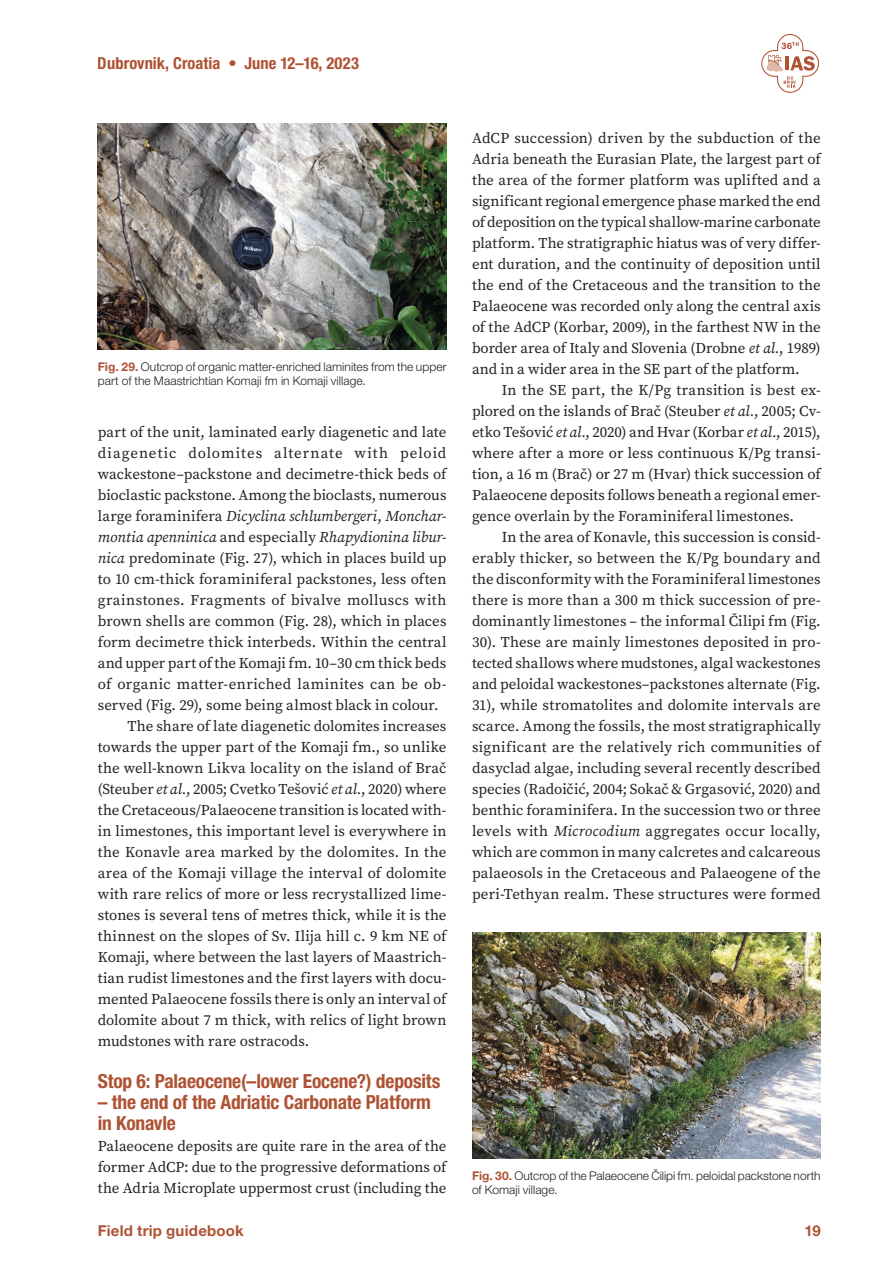
<style>
.page{position:relative;width:893px;height:1263px;background:#fff}
.page>*{position:absolute;margin:0;border:0;box-sizing:border-box;transform-origin:0 0}
.t1{font:700 condensed 19.5px/21px "Helvetica Neue LT Pro";letter-spacing:-.01em;color:#ae5233}
.t2{font:700 condensed 16.5px "Helvetica Neue LT Pro";color:#ae5233}
.t3{font:15px/21px "Source Serif Variable";letter-spacing:.005em;color:#20231e;text-align:justify}
.t4{font:italic 15px "Source Serif Variable";letter-spacing:-.005em;color:#20231e}
.t5{font:15px "Source Serif Variable";letter-spacing:.025em;color:#20231e}
.t6{font:15px "Source Serif Variable";letter-spacing:.06em;color:#20231e}
.t7{font:700 15px "Helvetica Neue LT Pro";letter-spacing:.015em;color:#ae5233}
.t8{font:300 12px/13.5px "Helvetica Neue LT Pro";letter-spacing:.005em;color:#20231e}
.s1{font-weight:700;color:#ae5233}
.s2{font-style:normal}
.s3{font-style:italic}
</style>
<div class="page">
<svg style="left:761px;top:34px;width:58px;height:59px"></svg>
<img style="left:98px;top:123px;width:348px;height:227px">
<img style="left:472px;top:932px;width:349px;height:227px">
<p class="t2" style="left:98px;top:53px;width:263px">Dubrovnik, Croatia • June 12–16, 2023</p>
<p class="t8" style="left:98px;top:360px;width:350px"><span class="s1">Fig. 29.</span> Outcrop of organic matter-enriched laminites from the upper part of the Maastrichtian Komaji fm in Komaji village.</p>
<p class="t3" style="left:98px;top:422px;width:350px">part of the unit, laminated early diagenetic and late</p>
<p class="t6" style="left:98px;top:443px;width:350px">diagenetic dolomites alternate with peloid</p>
<p class="t3" style="left:98px;top:464px;width:350px">wackestone–packstone and decimetre-thick beds of</p>
<p class="t3" style="left:98px;top:485px;width:350px">bioclastic packstone. Among the bioclasts, numerous</p>
<p class="t4" style="left:98px;top:506px;width:350px"><span class="s2">large foraminifera</span> Dicyclina schlumbergeri<span class="s2">,</span> Monchar-</p>
<p class="t4" style="left:98px;top:527px;width:350px">montia apenninica <span class="s2">and especially</span> Rhapydionina libur-</p>
<p class="t3" style="left:98px;top:548px;width:350px"><span class="s3">nica</span> predominate (Fig. 27), which in places build up</p>
<p class="t3" style="left:98px;top:569px;width:350px">to 10 cm-thick foraminiferal packstones, less often</p>
<p class="t5" style="left:98px;top:590px;width:350px">grainstones. Fragments of bivalve molluscs with</p>
<p class="t3" style="left:98px;top:611px;width:350px">brown shells are common (Fig. 28), which in places</p>
<p class="t3" style="left:98px;top:632px;width:350px">form decimetre thick interbeds. Within the central</p>
<p class="t3" style="left:98px;top:653px;width:350px">and upper part of the Komaji fm. 10–30 cm thick beds</p>
<p class="t5" style="left:98px;top:674px;width:350px">of organic matter-enriched laminites can be ob-</p>
<p class="t3" style="left:98px;top:695px;width:342px">served (Fig. 29), some being almost black in colour.</p>
<p class="t3" style="left:128px;top:716px;width:320px">The share of late diagenetic dolomites increases</p>
<p class="t3" style="left:98px;top:737px;width:350px">towards the upper part of the Komaji fm., so unlike</p>
<p class="t3" style="left:98px;top:758px;width:350px">the well-known Likva locality on the island of Brač</p>
<p class="t3" style="left:98px;top:779px;width:350px">(Steuber <span class="s3">et al.</span>, 2005; Cvetko Tešović <span class="s3">et al.</span>, 2020) where</p>
<p class="t3" style="left:98px;top:800px;width:350px">the Cretaceous/Palaeocene transition is located with-</p>
<p class="t3" style="left:98px;top:821px;width:350px">in limestones, this important level is everywhere in</p>
<p class="t3" style="left:98px;top:842px;width:350px">the Konavle area marked by the dolomites. In the</p>
<p class="t3" style="left:98px;top:863px;width:350px">area of the Komaji village the interval of dolomite</p>
<p class="t3" style="left:98px;top:884px;width:350px">with rare relics of more or less recrystallized lime-</p>
<p class="t3" style="left:98px;top:905px;width:350px">stones is several tens of metres thick, while it is the</p>
<p class="t3" style="left:98px;top:926px;width:350px">thinnest on the slopes of Sv. Ilija hill c. 9 km NE of</p>
<p class="t3" style="left:98px;top:947px;width:350px">Komaji, where between the last layers of Maastrich-</p>
<p class="t3" style="left:98px;top:968px;width:350px">tian rudist limestones and the first layers with docu-</p>
<p class="t3" style="left:98px;top:989px;width:350px">mented Palaeocene fossils there is only an interval of</p>
<p class="t3" style="left:98px;top:1010px;width:350px">dolomite about 7 m thick, with relics of light brown</p>
<p class="t3" style="left:98px;top:1031px;width:213px">mudstones with rare ostracods.</p>
<h1 class="t1" style="left:98px;top:1071px;width:344px">Stop 6: Palaeocene(–lower Eocene?) deposits</h1>
<h1 class="t1" style="left:98px;top:1092px;width:335px">– the end of the Adriatic Carbonate Platform in Konavle</h1>
<p class="t3" style="left:98px;top:1136px;width:350px">Palaeocene deposits are quite rare in the area of the former AdCP: due to the progressive deformations of the Adria Microplate uppermost crust (including the</p>
<p class="t3" style="left:472px;top:128px;width:350px">AdCP succession) driven by the subduction of the Adria beneath the Eurasian Plate, the largest part of the area of the former platform was uplifted and a significant regional emergence phase marked the end of deposition on the typical shallow-marine carbonate platform. The stratigraphic hiatus was of very differ&shy;ent duration, and the continuity of deposition until the end of the Cretaceous and the transition to the Palaeocene was recorded only along the central axis of the AdCP (Korbar, 2009), in the farthest NW in the border area of Italy and Slovenia (Drobne <span class="s3">et al.</span>, 1989) and in a wider area in the SE part of the platform.</p>
<p class="t3" style="left:472px;top:380px;width:350px;text-indent:30px">In the SE part, the K/Pg transition is best ex&shy;plored on the islands of Brač (Steuber <span class="s3">et al.</span>, 2005; Cv&shy;etko Tešović <span class="s3">et al.</span>, 2020) and Hvar (Korbar <span class="s3">et al.</span>, 2015), where after a more or less continuous K/Pg transi&shy;tion, a 16 m (Brač) or 27 m (Hvar) thick succession of Palaeocene deposits follows beneath a regional emer&shy;gence overlain by the Foraminiferal limestones.</p>
<p class="t3" style="left:472px;top:527px;width:350px;text-indent:30px">In the area of Konavle, this succession is consid&shy;erably thicker, so between the K/Pg boundary and the disconformity with the Foraminiferal limestones there is more than a 300 m thick succession of pre&shy;dominantly limestones – the informal Čilipi fm (Fig.<br>30). These are mainly limestones deposited in pro&shy;tected shallows where mudstones, algal wackestones and peloidal wackestones–packstones alternate (Fig.<br>31), while stromatolites and dolomite intervals are scarce. Among the fossils, the most stratigraphically significant are the relatively rich communities of dasyclad algae, including several recently described species (Radoičić, 2004; Sokač &amp; Grgasović, 2020) and benthic foraminifera. In the succession two or three levels with <span class="s3">Microcodium</span> aggregates occur locally, which are common in many calcretes and calcareous palaeosols in the Cretaceous and Palaeogene of the peri-Tethyan realm. These structures were formed</p>
<p class="t8" style="left:472px;top:1169px;width:350px"><span class="s1">Fig. 30.</span> Outcrop of the Palaeocene Čilipi fm. peloidal packstone north of Komaji village.</p>
<p class="t7" style="left:98px;top:1222px;width:147px">Field trip guidebook</p>
<p class="t7" style="left:804px;top:1222px;width:18px">19</p>
</div>
